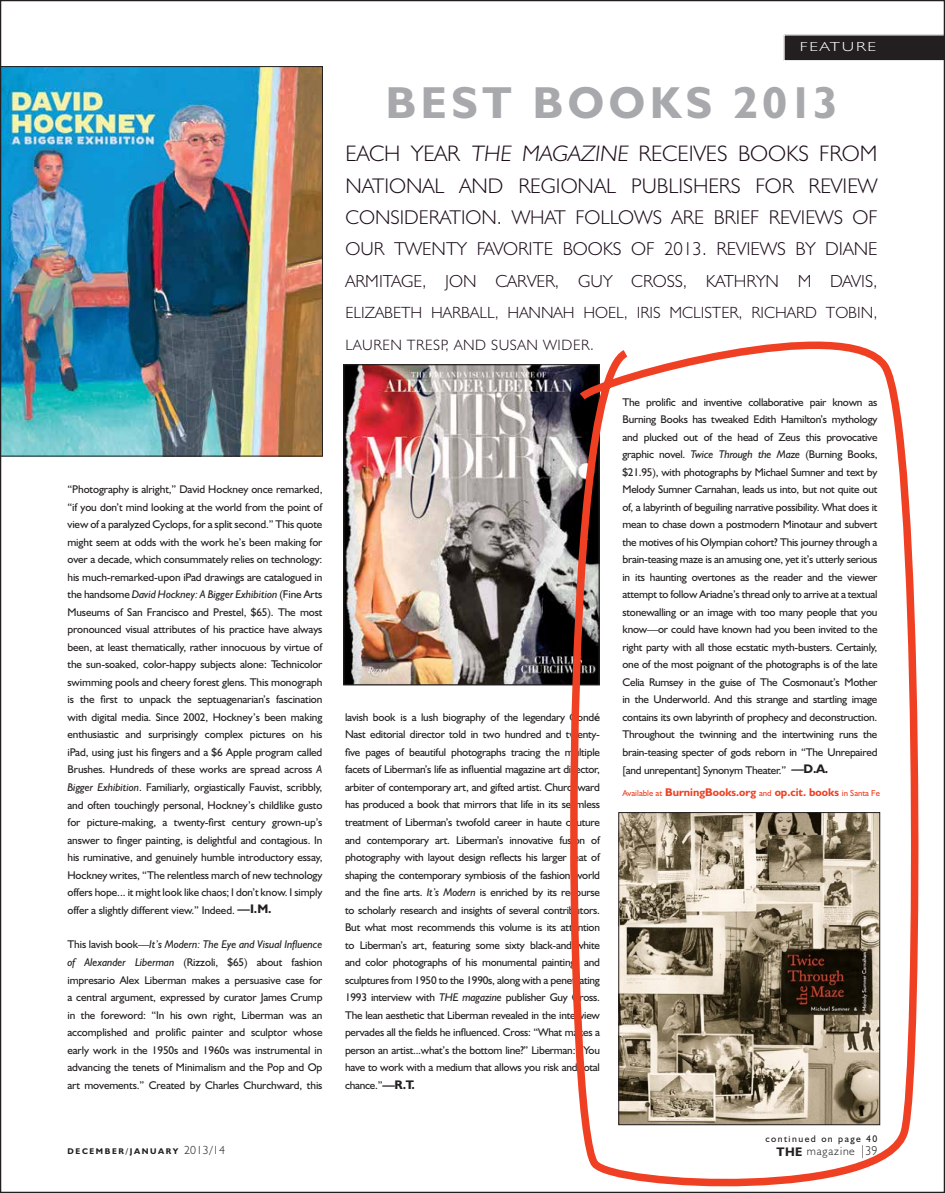
<style>
.page{position:relative;width:945px;height:1193px;background:#fff}
.page>*{position:absolute;margin:0;border:0;box-sizing:border-box;transform-origin:0 0}
.t1{font:700 45px "Humanist 521 BT";letter-spacing:.1em;color:#a7a9ac}
.t2{font:700 45px "Humanist 521 BT";letter-spacing:.2em;color:#a9abae}
.t3{font:300 22.5px "Humanist 521 BT";color:#1d0e1b}
.t4{font:300 21.25px "Humanist 521 BT";color:#1d0e1b}
.t5{font:300 20px "Humanist 521 BT";color:#1d0e1b}
.t6{font:300 18.75px "Humanist 521 BT";color:#1d0e1b}
.t7{font:300 17.5px "Humanist 521 BT";color:#1d0e1b}
.t8{font:300 16.25px "Humanist 521 BT";color:#1d0e1b}
.t9{font:300 15px "Humanist 521 BT";letter-spacing:.04em;color:#1d0e1b}
.t10{font:300 13.12px "Humanist 521 BT";letter-spacing:.1em;color:#fff;scale:1.33 1}
.t11{font:300 11.75px "Humanist 521 BT";letter-spacing:.08em;color:#231f20}
.t12{font:11.25px/17.5px "Humanist 521 BT";letter-spacing:-.02em;color:#231f20;text-align:justify}
.t13{font:700 11.25px "Humanist 521 BT";color:#ef4023}
.t14{font:9.75px "Humanist 521 BT";letter-spacing:.15em;color:#231f20}
.t15{font:700 8.38px "Humanist 521 BT";letter-spacing:.2em;color:#231f20}
.s1{font-style:italic}
.s2{font-weight:700;font-size:12.5px}
.s3{font-weight:700;color:#343434}
.s4{font-weight:400;font-size:8.75px}
.s5{font-weight:300;font-size:11.75px}
.s6{font-size:13px}
</style>
<div class="page">
<svg style="left:783px;top:34px;width:160px;height:27px;background:#363334"></svg>
<img style="left:2px;top:68px;width:319px;height:386px">
<img style="left:345px;top:366px;width:211px;height:317px">
<svg style="left:556px;top:341px;width:375px;height:851px"></svg>
<img style="left:620px;top:814px;width:258px;height:309px">
<div style="left:618px;top:812px;width:262px;height:313px;border:1px solid #231f20"></div>
<p class="t10" style="left:800px;top:39px;width:59px">FEATURE</p>
<h1 class="t1" style="left:386px;top:76px;width:453px">BEST BOOKS 2013</h1>
<h1 class="t2" style="left:431px;top:89px;width:368px">BEST BOOKS</h1>
<p class="t12" style="left:68px;top:482px;width:257px">“Photography is alright,” David Hockney once remarked, “if you don’t mind looking at the world from the point of view of a paralyzed Cyclops, for a split second.” This quote might seem at odds with the work he’s been making for over a decade, which consummately relies on technology: his much-remarked-upon iPad drawings are catalogued in the handsome <span class="s1">David Hockney: A Bigger Exhibition</span> (Fine Arts Museums of San Francisco and Prestel, $65). The most pronounced visual attributes of his practice have always been, at least thematically, rather innocuous by virtue of the sun-soaked, color-happy subjects alone: Technicolor swimming pools and cheery forest glens. This monograph is the first to unpack the septuagenarian’s fascination with digital media. Since 2002, Hockney’s been making enthusiastic and surprisingly complex pictures on his iPad, using just his fingers and a $6 Apple program called Brushes. Hundreds of these works are spread across <span class="s1">A Bigger Exhibition</span>. Familiarly, orgiastically Fauvist, scribbly, and often touchingly personal, Hockney’s childlike gusto for picture-making, a twenty-first century grown-up’s answer to finger painting, is delightful and contagious. In his ruminative, and genuinely humble introductory essay, Hockney writes, “The relentless march of new technology offers hope... it might look like chaos; I don’t know. I simply offer a slightly different view.” Indeed. <span class="s2">—I.M.</span></p>
<p class="t12" style="left:68px;top:937px;width:257px">This lavish book—<span class="s1">It’s Modern: The Eye and Visual Influence of Alexander Liberman</span> (Rizzoli, $65) about fashion impresario Alex Liberman makes a persuasive case for a central argument, expressed by curator James Crump in the foreword: “In his own right, Liberman was an accomplished and prolific painter and sculptor whose early work in the 1950s and 1960s was instrumental in advancing the tenets of Minimalism and the Pop and Op art movements.” Created by Charles Churchward, this</p>
<h2 class="t3" style="left:346px;top:140px;width:533px">EACH YEAR THE MAGAZINE RECEIVES BOOKS FROM</h2>
<h3 class="t4" style="left:346px;top:173px;width:533px">NATIONAL AND REGIONAL PUBLISHERS FOR REVIEW</h3>
<h3 class="t5" style="left:346px;top:205px;width:533px">CONSIDERATION. WHAT FOLLOWS ARE BRIEF REVIEWS OF</h3>
<h3 class="t6" style="left:346px;top:238px;width:533px">OUR TWENTY FAVORITE BOOKS OF 2013. REVIEWS BY DIANE</h3>
<h3 class="t7" style="left:346px;top:270px;width:533px">ARMITAGE, JON CARVER, GUY CROSS, KATHRYN M DAVIS,</h3>
<h3 class="t8" style="left:346px;top:303px;width:533px">ELIZABETH HARBALL, HANNAH HOEL, IRIS MCLISTER, RICHARD TOBIN,</h3>
<h3 class="t9" style="left:346px;top:336px;width:250px">LAUREN TRESP, AND SUSAN WIDER.</h3>
<p class="t12" style="left:345px;top:709px;width:257px">lavish book is a lush biography of the legendary Cond<span class="s3">é </span>Nast editorial director told in two hundred and twenty&shy;five pages of beautiful photographs tracing the multiple facets of Liberman’s life as influential magazine art director, arbiter of contemporary art, and gifted artist. Churchward has produced a book that mirrors that life in its seamless treatment of Liberman’s twofold career in haute couture and contemporary art. Liberman’s innovative fusion of photography with layout design reflects his larger feat of shaping the contemporary symbiosis of the fashion world and the fine arts. <span class="s1">It’s Modern</span> is enriched by its recourse to scholarly research and insights of several contributors.<br>But what most recommends this volume is its attention to Liberman’s art, featuring some sixty black-and-white and color photographs of his monumental paintings and sculptures from 1950 to the 1990s, along with a penetrating 1993 interview with <span class="s1">THE magazine</span> publisher Guy Cross.<br>The lean aesthetic that Liberman revealed in the interview pervades all the fields he influenced. Cross: “What makes a person an artist...what’s the bottom line?” Liberman: “You have to work with a medium that allows you risk and total chance.”<span class="s2">—R.T.</span></p>
<p class="t12" style="left:622px;top:394px;width:257px">The prolific and inventive collaborative pair known as Burning Books has tweaked Edith Hamilton’s mythology and plucked out of the head of Zeus this provocative graphic novel. <span class="s1">Twice Through the Maze</span> (Burning Books, $21.95), with photographs by Michael Sumner and text by Melody Sumner Carnahan, leads us into, but not quite out of, a labyrinth of beguiling narrative possibility. What does it mean to chase down a postmodern Minotaur and subvert the motives of his Olympian cohort? This journey through a brain-teasing maze is an amusing one, yet it’s utterly serious in its haunting overtones as the reader and the viewer attempt to follow Ariadne’s thread only to arrive at a textual stonewalling or an image with too many people that you know—or could have known had you been invited to the right party with all those ecstatic myth-busters. Certainly, one of the most poignant of the photographs is of the late Celia Rumsey in the guise of The Cosmonaut’s Mother in the Underworld. And this strange and startling image contains its own labyrinth of prophecy and deconstruction.<br>Throughout the twinning and the intertwining runs the brain-teasing specter of gods reborn in “The Unrepaired [and unrepentant] Synonym Theater.” <span class="s2">—D.A.</span></p>
<p class="t13" style="left:622px;top:785px;width:259px"><span class="s4">Available at</span> BurningBooks.org <span class="s4">and</span> op.cit. books <span class="s4">in Santa Fe</span></p>
<p class="t14" style="left:765px;top:1134px;width:114px">continued on page 40</p>
<p class="t15" style="left:68px;top:1148px;width:159px">DECEMBER/JANUARY <span class="s5">2013/14</span></p>
<p class="t11" style="left:777px;top:1143px;width:102px"><span class="s2">THE</span> magazine <span class="s6">|39</span></p>
</div>
